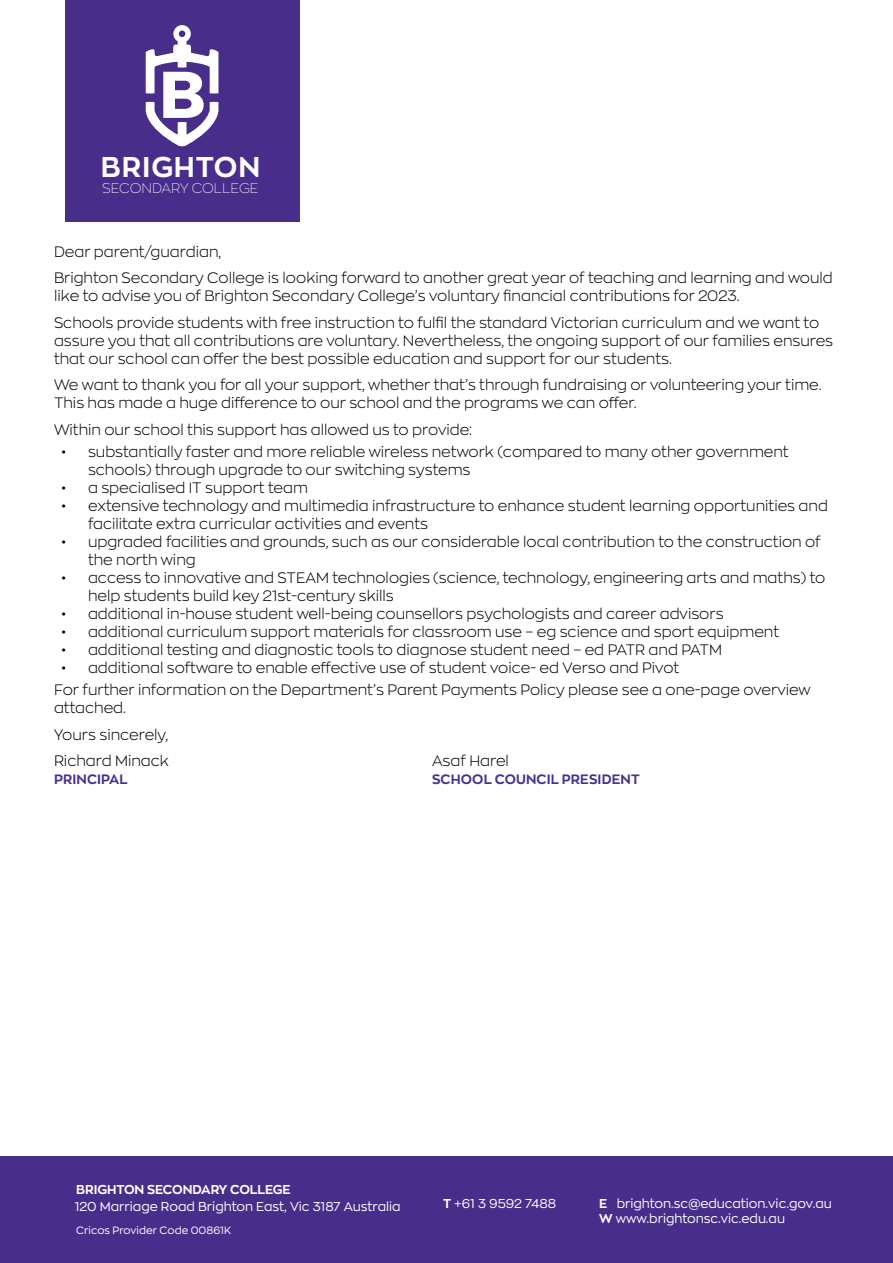
<style>
.page{position:relative;width:893px;height:1263px;background:#fff}
.page>*{position:absolute;margin:0;border:0;box-sizing:border-box;transform-origin:0 0}
.t1{font:700 28.35px "Zona Pro";letter-spacing:.035em;color:#fff}
.t2{font:300 15px/18px "Zona Pro";color:#000}
.t3{font:100 13.8px "Zona Pro";letter-spacing:.005em;color:#fff}
.t4{font:700 13.5px "Zona Pro";letter-spacing:.01em;color:#473192}
.t5{font:12.75px/15.3px "Zona Pro";color:#fff}
.t6{font:700 12.75px "Zona Pro";color:#fff}
.t7{font:10.5px "Zona Pro";color:#fff}
.s1{font-weight:700}
</style>
<div class="page">
<div style="left:65px;top:0;width:235px;height:222px;background:#482d8b"></div>
<svg style="left:145px;top:25px;width:74px;height:121px"></svg>
<div style="left:0;top:1157px;width:893px;height:106px;background:#482d8b"></div>
<h1 class="t1" style="left:101px;top:149px;width:161px">BRIGHTON</h1>
<p class="t3" style="left:102px;top:179px;width:158px">SECONDARY COLLEGE</p>
<p class="t2" style="left:54px;top:238px;width:780px;line-height:26.5px">Dear parent/guardian,<br>Brighton Secondary College is looking forward to another great year of teaching and learning and would</p>
<p class="t2" style="left:54px;top:282px;width:767px;line-height:26.5px">like to advise you of Brighton Secondary College’s voluntary financial contributions for 2023.<br>Schools provide students with free instruction to fulfil the standard Victorian curriculum and we want to</p>
<p class="t2" style="left:54px;top:331px;width:781px">assure you that all contributions are voluntary. Nevertheless, the ongoing support of our families ensures that our school can offer the best possible education and support for our students.</p>
<p class="t2" style="left:54px;top:375px;width:769px">We want to thank you for all your support, whether that’s through fundraising or volunteering your time.<br>This has made a huge difference to our school and the programs we can offer.</p>
<p class="t2" style="left:54px;top:420px;width:420px">Within our school this support has allowed us to provide:</p>
<p class="t2" style="left:88px;top:442px;width:702px;text-indent:-27px">• substantially faster and more reliable wireless network (compared to many other government schools) through upgrade to our switching systems</p>
<p class="t2" style="left:61px;top:478px;width:248px">• a specialised IT support team</p>
<p class="t2" style="left:88px;top:496px;width:741px;text-indent:-27px">• extensive technology and multimedia infrastructure to enhance student learning opportunities and facilitate extra curricular activities and events</p>
<p class="t2" style="left:88px;top:532px;width:734px;text-indent:-27px">• upgraded facilities and grounds, such as our considerable local contribution to the construction of the north wing</p>
<p class="t2" style="left:88px;top:568px;width:739px;text-indent:-27px">• access to innovative and STEAM technologies (science, technology, engineering arts and maths) to help students build key 21st-century skills</p>
<p class="t2" style="left:61px;top:604px;width:664px">• additional in-house student well-being counsellors psychologists and career advisors</p>
<p class="t2" style="left:61px;top:622px;width:720px">• additional curriculum support materials for classroom use – eg science and sport equipment</p>
<p class="t2" style="left:61px;top:640px;width:662px">• additional testing and diagnostic tools to diagnose student need – ed PATR and PATM</p>
<p class="t2" style="left:54px;top:656px;width:758px;line-height:22.2px;text-indent:7px">• additional software to enable effective use of student voice- ed Verso and Pivot<br>For further information on the Department’s Parent Payments Policy please see a one-page overview</p>
<p class="t2" style="left:54px;top:694px;width:116px;line-height:26.5px">attached.<br>Yours sincerely,<br>Richard Minack</p>
<p class="t2" style="left:432px;top:751px;width:78px">Asaf Harel</p>
<p class="t4" style="left:54px;top:770px;width:75px">PRINCIPAL</p>
<p class="t4" style="left:432px;top:770px;width:209px">SCHOOL COUNCIL PRESIDENT</p>
<p class="t6" style="left:76px;top:1181px;width:216px">BRIGHTON SECONDARY COLLEGE</p>
<p class="t7" style="left:76px;top:1223px;width:157px">Cricos Provider Code 00861K</p>
<p class="t5" style="left:75px;top:1198px;width:327px">120 Marriage Road Brighton East, Vic 3187 Australia</p>
<p class="t5" style="left:443px;top:1195px;width:115px"><span class="s1">T</span> +61 3 9592 7488</p>
<p class="t5" style="left:599px;top:1195px;width:234px"><span class="s1">E</span> brighton.sc@education.vic.gov.au<br><span class="s1">W</span> www.brightonsc.vic.edu.au</p>
</div>
